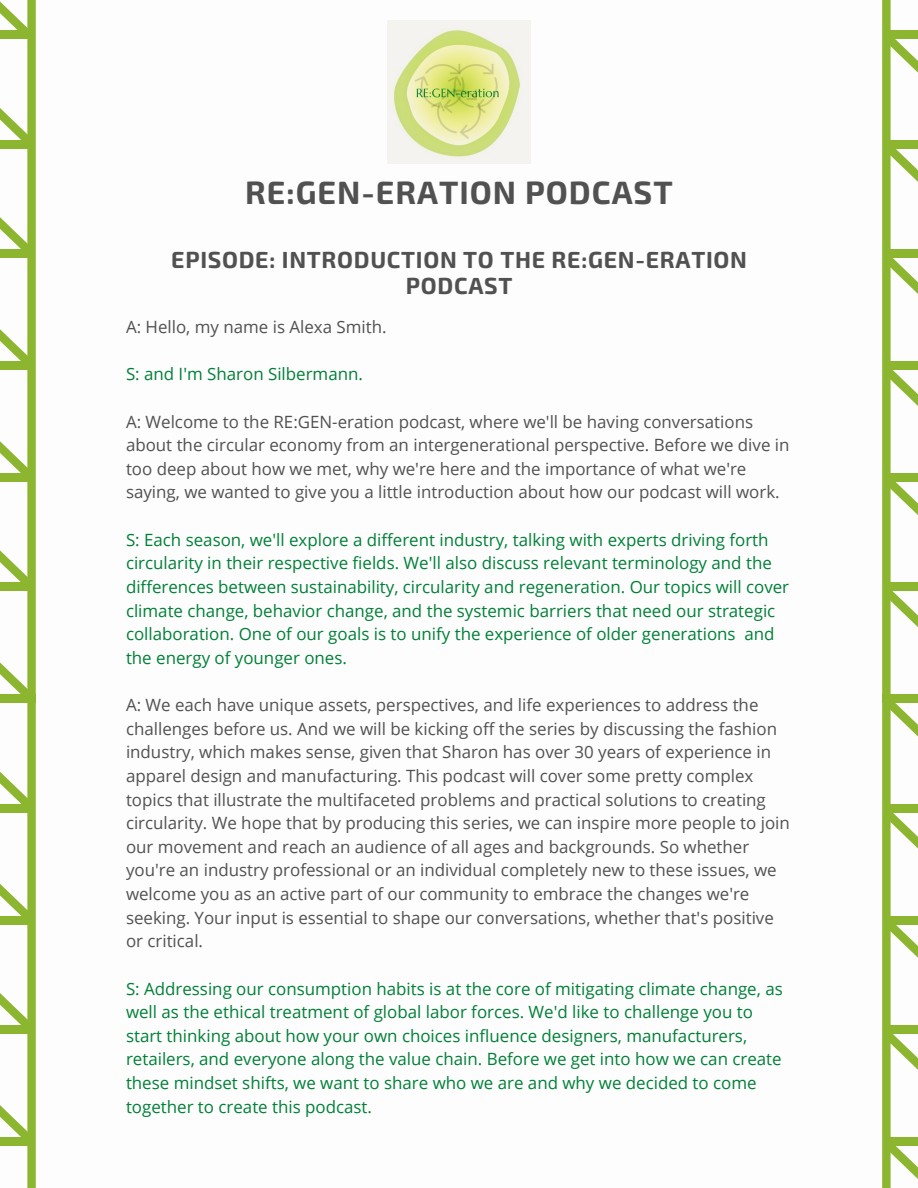
<style>
.page{position:relative;width:918px;height:1188px;background:#fff}
.page>*{position:absolute;margin:0;border:0;box-sizing:border-box;transform-origin:0 0}
.t1{font:700 32.25px "Exo 2";letter-spacing:.03em;color:#515151}
.t2{font:700 23.25px/25.8px "Exo 2";letter-spacing:.03em;color:#515151;text-align:center}
.t3{font:16.95px/23.7px "Open Sans";color:#515151}
.t4{font:16.95px/23.7px "Open Sans";color:#008037}
</style>
<div class="page">
<svg style="left:882px;top:0;width:36px;height:1188px"></svg>
<div style="left:882px;top:695px;width:36px;height:8px;background:#8cb630"></div>
<svg style="left:0;top:0;width:36px;height:1188px"></svg>
<div style="left:0;top:695px;width:36px;height:8px;background:#8cb630"></div>
<img style="left:387px;top:20px;width:143px;height:143px">
<p class="t1" style="left:245px;top:171px;width:429px">RE:GEN-ERATION PODCAST</p>
<p class="t2" style="left:171px;top:246px;width:577px">EPISODE: INTRODUCTION TO THE RE:GEN-ERATION<br>PODCAST</p>
<p class="t3" style="left:126px;top:315px;width:262px">A: Hello, my name is Alexa Smith.</p>
<p class="t4" style="left:126px;top:362px;width:238px">S: and I'm Sharon Silbermann.</p>
<p class="t3" style="left:126px;top:409px;width:665px">A: Welcome to the RE:GEN-eration podcast, where we'll be having conversations about the circular economy from an intergenerational perspective. Before we dive in too deep about how we met, why we're here and the importance of what we're saying, we wanted to give you a little introduction about how our podcast will work.</p>
<p class="t4" style="left:126px;top:527px;width:665px">S: Each season, we'll explore a different industry, talking with experts driving forth circularity in their respective fields. We'll also discuss relevant terminology and the differences between sustainability, circularity and regeneration. Our topics will cover climate change, behavior change, and the systemic barriers that need our strategic collaboration. One of our goals is to unify the experience of older generations and the energy of younger ones.</p>
<p class="t3" style="left:126px;top:693px;width:665px">A: We each have unique assets, perspectives, and life experiences to address the challenges before us. And we will be kicking off the series by discussing the fashion industry, which makes sense, given that Sharon has over 30 years of experience in apparel design and manufacturing. This podcast will cover some pretty complex topics that illustrate the multifaceted problems and practical solutions to creating circularity. We hope that by producing this series, we can inspire more people to join our movement and reach an audience of all ages and backgrounds. So whether you're an industry professional or an individual completely new to these issues, we welcome you as an active part of our community to embrace the changes we're seeking. Your input is essential to shape our conversations, whether that's positive or critical.</p>
<p class="t4" style="left:126px;top:976px;width:658px">S: Addressing our consumption habits is at the core of mitigating climate change, as well as the ethical treatment of global labor forces. We'd like to challenge you to start thinking about how your own choices influence designers, manufacturers, retailers, and everyone along the value chain. Before we get into how we can create these mindset shifts, we want to share who we are and why we decided to come together to create this podcast.</p>
</div>
